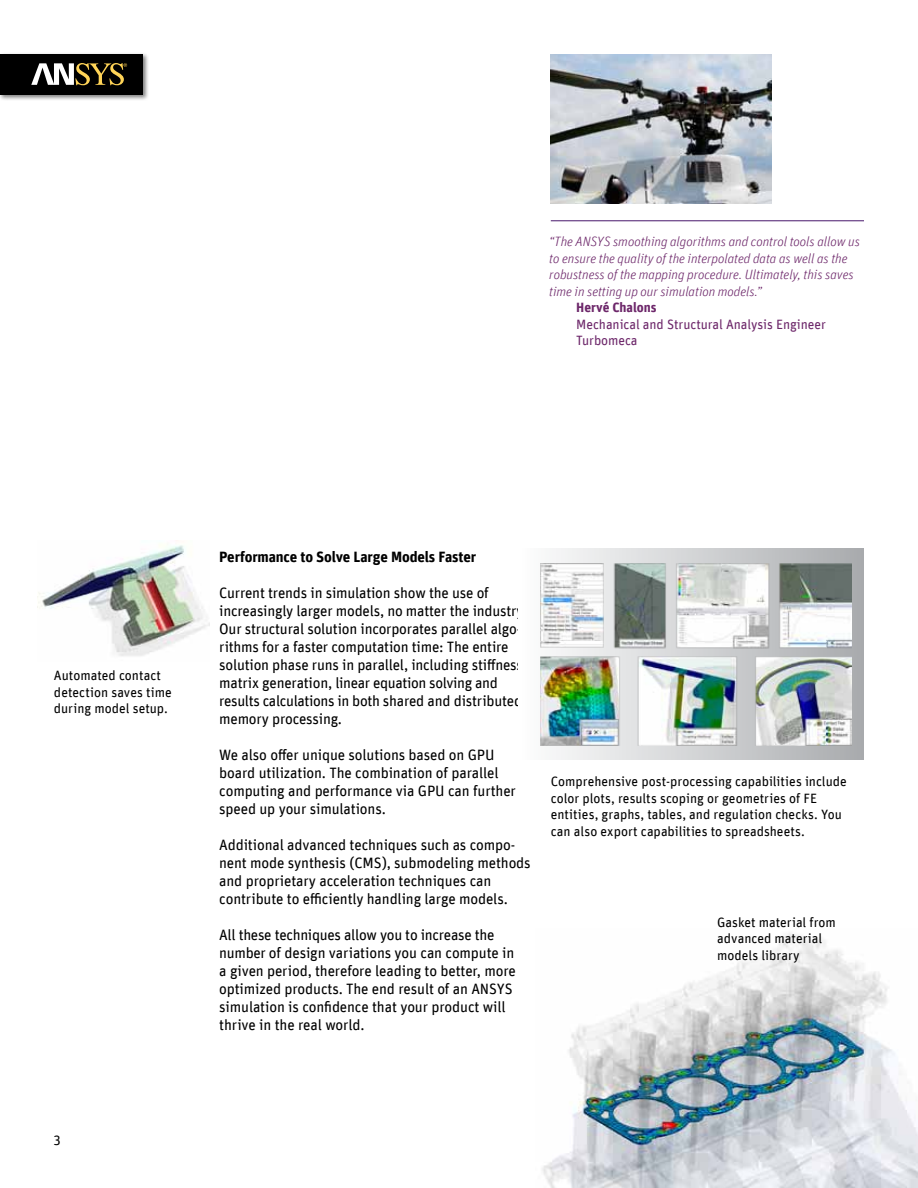
<style>
.page{position:relative;width:918px;height:1188px;background:#fff}
.page>*{position:absolute;margin:0;border:0;box-sizing:border-box;transform-origin:0 0}
.t1{font:15px/18px "Unit Offc Pro";letter-spacing:-.01em;color:#000}
.t2{font:700 15px "Unit Offc Pro";letter-spacing:-.01em;color:#000}
.t3{font:13.5px/16.5px "Unit Offc Pro";color:#000}
.t4{font:italic 300 13.5px/16.5px "Unit Offc Pro";letter-spacing:-.005em;color:#6d276a}
.t5{font:13.5px/16.5px "Unit Offc Pro";letter-spacing:-.005em;color:#6d276a}
.t6{font:700 13.5px "Unit Offc Pro";letter-spacing:-.005em;color:#6d276a}
</style>
<div class="page">
<div style="left:0;top:53px;width:149px;height:48px;background:#000;opacity:.5"></div>
<div style="left:0;top:54px;width:142px;height:40px;background:#000"></div>
<svg style="left:31px;top:63px;width:96px;height:22px"></svg>
<img style="left:551px;top:54px;width:220px;height:149px">
<div style="left:519px;top:548px;width:344px;height:212px;background:linear-gradient(to right,#fefefe,#aaacaf)"></div>
<img style="left:540px;top:564px;width:311px;height:181px">
<img style="left:37px;top:545px;width:173px;height:111px">
<img style="left:542px;top:933px;width:376px;height:255px">
<hr style="left:551px;top:220px;width:313px;height:1px;background:#46166b">
<p class="t4" style="left:549px;top:233px;width:312px">“The ANSYS smoothing algorithms and control tools allow us to ensure the quality of the interpolated data as well as the robustness of the mapping procedure. Ultimately, this saves time in setting up our simulation models.”</p>
<p class="t6" style="left:576px;top:298px;width:82px">Hervé Chalons</p>
<p class="t5" style="left:576px;top:315px;width:251px">Mechanical and Structural Analysis Engineer<br>Turbomeca</p>
<p class="t3" style="left:54px;top:667px;width:119px">Automated contact detection saves time during model setup.</p>
<p class="t3" style="left:53px;top:1131px;width:9px">3</p>
<p class="t2" style="left:219px;top:545px;width:259px">Performance to Solve Large Models Faster</p>
<p class="t1" style="left:219px;top:583px;width:309px">Current trends in simulation show the use of increasingly larger models, no matter the industry.<br>Our structural solution incorporates parallel algo&shy;rithms for a faster computation time: The entire solution phase runs in parallel, including stiffness matrix generation, linear equation solving and results calculations in both shared and distributed memory processing.</p>
<p class="t1" style="left:219px;top:745px;width:298px">We also offer unique solutions based on GPU board utilization. The combination of parallel computing and performance via GPU can further speed up your simulations.</p>
<p class="t1" style="left:219px;top:835px;width:313px">Additional advanced techniques such as compo&shy;nent mode synthesis (CMS), submodeling methods and proprietary acceleration techniques can contribute to efficiently handling large models.</p>
<p class="t1" style="left:219px;top:925px;width:298px">All these techniques allow you to increase the number of design variations you can compute in a given period, therefore leading to better, more optimized products. The end result of an ANSYS simulation is confidence that your product will thrive in the real world.</p>
<p class="t3" style="left:551px;top:773px;width:298px">Comprehensive post-processing capabilities include color plots, results scoping or geometries of FE entities, graphs, tables, and regulation checks. You can also export capabilities to spreadsheets.</p>
<p class="t3" style="left:717px;top:913px;width:120px">Gasket material from advanced material models library</p>
</div>
